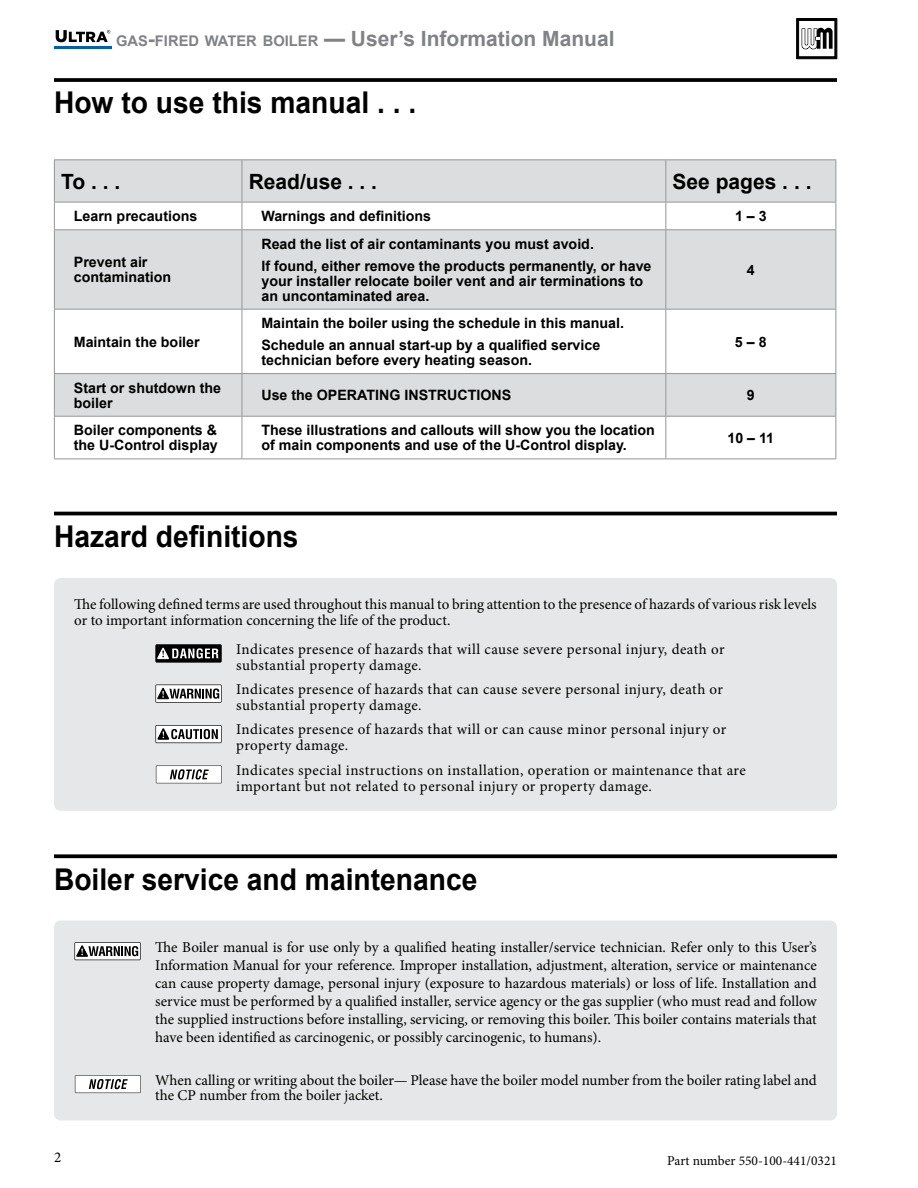
<style>
.page{position:relative;width:918px;height:1188px;background:#fff}
.page>*{position:absolute;margin:0;border:0;box-sizing:border-box;transform-origin:0 0}
.t1{font:700 30px "Arial";color:#000;scale:.94 1}
.t2{font:700 21px "Arial";color:#808285}
.t3{font:700 21px "Arial";color:#000}
.t4{font:15px/15.8px "Minion Pro";letter-spacing:.015em;color:#000}
.t5{font:15px/15.8px "Minion Pro";letter-spacing:-.005em;color:#000}
.t6{font:700 14.25px/15px "Arial";color:#000}
.t7{font:13.5px "Minion Pro";color:#000}
.s1{font-size:14.7px}
.s2{font-style:inherit}
</style>
<div class="page">
<hr style="left:54px;top:46px;width:57px;height:2px;background:#0060a9">
<svg style="left:56px;top:30px;width:54px;height:12px"></svg>
<svg style="left:797px;top:18px;width:40px;height:41px"></svg>
<div style="left:54px;top:578px;width:783px;height:233px;background:#e6e7e8;border-radius:7px"></div>
<svg style="left:155px;top:644px;width:67px;height:19px"></svg>
<svg style="left:155px;top:685px;width:67px;height:18px"></svg>
<svg style="left:155px;top:725px;width:67px;height:18px"></svg>
<svg style="left:156px;top:765px;width:66px;height:18px"></svg>
<div style="left:54px;top:921px;width:783px;height:199px;background:#e6e7e8;border-radius:7px"></div>
<svg style="left:74px;top:942px;width:67px;height:18px"></svg>
<svg style="left:75px;top:1075px;width:66px;height:18px"></svg>
<hr style="left:54px;top:512px;width:783px;height:3px;background:#000">
<svg style="left:54px;top:854px;width:783px;height:4px;background:#191919"></svg>
<svg style="left:54px;top:78px;width:783px;height:4px;background:#0f0f0f"></svg>
<div style="left:55px;top:160px;width:781px;height:42px;background:#dcddde"></div>
<svg style="left:55px;top:203px;width:781px;height:256px"></svg>
<hr style="left:54px;top:159px;width:188px;height:1px;background:#939598">
<hr style="left:54px;top:160px;width:1px;height:42px;background:#939598">
<hr style="left:242px;top:159px;width:424px;height:1px;background:#939598">
<hr style="left:242px;top:160px;width:1px;height:42px;background:#939598">
<hr style="left:666px;top:159px;width:170px;height:1px;background:#939598">
<hr style="left:665px;top:160px;width:1px;height:42px;background:#939598">
<hr style="left:836px;top:160px;width:1px;height:42px;background:#939598">
<hr style="left:54px;top:202px;width:188px;height:1px;background:#939598">
<svg style="left:54px;top:202px;width:1px;height:27px"></svg>
<hr style="left:242px;top:202px;width:424px;height:1px;background:#939598">
<svg style="left:242px;top:202px;width:1px;height:27px"></svg>
<hr style="left:666px;top:202px;width:170px;height:1px;background:#939598">
<svg style="left:665px;top:202px;width:1px;height:27px"></svg>
<svg style="left:836px;top:202px;width:1px;height:27px"></svg>
<hr style="left:54px;top:229px;width:188px;height:1px;background:#939598">
<hr style="left:54px;top:230px;width:1px;height:79px;background:#939598">
<hr style="left:242px;top:229px;width:424px;height:1px;background:#939598">
<hr style="left:242px;top:230px;width:1px;height:79px;background:#939598">
<hr style="left:666px;top:229px;width:170px;height:1px;background:#939598">
<hr style="left:665px;top:230px;width:1px;height:79px;background:#939598">
<hr style="left:836px;top:230px;width:1px;height:79px;background:#939598">
<hr style="left:54px;top:309px;width:188px;height:1px;background:#939598">
<hr style="left:54px;top:310px;width:1px;height:63px;background:#939598">
<hr style="left:242px;top:309px;width:424px;height:1px;background:#939598">
<hr style="left:242px;top:310px;width:1px;height:63px;background:#939598">
<hr style="left:666px;top:309px;width:170px;height:1px;background:#939598">
<hr style="left:665px;top:310px;width:1px;height:63px;background:#939598">
<hr style="left:836px;top:310px;width:1px;height:63px;background:#939598">
<hr style="left:54px;top:373px;width:188px;height:1px;background:#939598">
<hr style="left:54px;top:374px;width:1px;height:42px;background:#939598">
<hr style="left:242px;top:373px;width:424px;height:1px;background:#939598">
<hr style="left:242px;top:374px;width:1px;height:42px;background:#939598">
<hr style="left:666px;top:373px;width:170px;height:1px;background:#939598">
<hr style="left:665px;top:374px;width:1px;height:42px;background:#939598">
<hr style="left:836px;top:374px;width:1px;height:42px;background:#939598">
<hr style="left:54px;top:416px;width:188px;height:1px;background:#939598">
<hr style="left:54px;top:417px;width:1px;height:42px;background:#939598">
<hr style="left:242px;top:416px;width:424px;height:1px;background:#939598">
<hr style="left:242px;top:417px;width:1px;height:42px;background:#939598">
<hr style="left:666px;top:416px;width:170px;height:1px;background:#939598">
<hr style="left:665px;top:417px;width:1px;height:42px;background:#939598">
<hr style="left:836px;top:417px;width:1px;height:42px;background:#939598">
<hr style="left:54px;top:459px;width:188px;height:1px;background:#939598">
<hr style="left:242px;top:459px;width:424px;height:1px;background:#939598">
<hr style="left:666px;top:459px;width:170px;height:1px;background:#939598">
<h2 class="t2" style="left:116px;top:24px;width:500px"><span class="s1">GAS</span><span class="s2">-</span><span class="s1">FIRED WATER BOILER</span> <span class="s2">—</span> User’s Information Manual</h2>
<h1 class="t1" style="left:54px;top:82px;width:387px">How to use this manual . . .</h1>
<h2 class="t3" style="left:61px;top:167px;width:61px">To . . .</h2>
<h2 class="t3" style="left:249px;top:167px;width:130px">Read/use . . .</h2>
<h2 class="t3" style="left:673px;top:167px;width:140px">See pages . . .</h2>
<p class="t6" style="left:74px;top:209px;width:125px">Learn precautions</p>
<p class="t6" style="left:261px;top:209px;width:171px">Warnings and definitions</p>
<p class="t6" style="left:735px;top:209px;width:33px">1 – 3</p>
<p class="t6" style="left:74px;top:255px;width:99px">Prevent air contamination</p>
<p class="t6" style="left:261px;top:233px;width:392px;line-height:21.8px">Read the list of air contaminants you must avoid.<br>If found, either remove the products permanently, or have</p>
<p class="t6" style="left:261px;top:273px;width:383px">your installer relocate boiler vent and air terminations to an uncontaminated area.</p>
<p class="t6" style="left:747px;top:262px;width:9px">4</p>
<p class="t6" style="left:74px;top:334px;width:127px">Maintain the boiler</p>
<p class="t6" style="left:261px;top:313px;width:364px;line-height:21.8px">Maintain the boiler using the schedule in this manual.<br>Schedule an annual start-up by a qualified service</p>
<p class="t6" style="left:261px;top:353px;width:272px">technician before every heating season.</p>
<p class="t6" style="left:735px;top:334px;width:33px">5 – 8</p>
<p class="t6" style="left:74px;top:380px;width:149px">Start or shutdown the boiler</p>
<p class="t6" style="left:261px;top:388px;width:251px">Use the OPERATING INSTRUCTIONS</p>
<p class="t6" style="left:747px;top:388px;width:9px">9</p>
<p class="t6" style="left:74px;top:423px;width:146px">Boiler components &amp; the U-Control display</p>
<p class="t6" style="left:261px;top:423px;width:395px">These illustrations and callouts will show you the location of main components and use of the U-Control display.</p>
<p class="t6" style="left:727px;top:430px;width:48px">10 – 11</p>
<h1 class="t1" style="left:54px;top:515px;width:262px">Hazard definitions</h1>
<p class="t5" style="left:74px;top:597px;width:744px">The following defined terms are used throughout this manual to bring attention to the presence of hazards of various risk levels or to important information concerning the life of the product.</p>
<p class="t4" style="left:236px;top:641px;width:490px">Indicates presence of hazards that will cause severe personal injury, death or substantial property damage.</p>
<p class="t4" style="left:236px;top:682px;width:488px">Indicates presence of hazards that can cause severe personal injury, death or substantial property damage.</p>
<p class="t4" style="left:236px;top:722px;width:492px">Indicates presence of hazards that will or can cause minor personal injury or property damage.</p>
<p class="t4" style="left:236px;top:762px;width:511px">Indicates special instructions on installation, operation or maintenance that are important but not related to personal injury or property damage.</p>
<h1 class="t1" style="left:54px;top:858px;width:452px">Boiler service and maintenance</h1>
<p class="t4" style="left:54px;top:1149px;width:9px">2</p>
<p class="t4" style="left:155px;top:938px;width:663px;line-height:18px;text-align:justify">The Boiler manual is for use only by a qualified heating installer/service technician. Refer only to this User’s Information Manual for your reference. Improper installation, adjustment, alteration, service or maintenance can cause property damage, personal injury (exposure to hazardous materials) or loss of life. Installation and service must be performed by a qualified installer, service agency or the gas supplier (who must read and follow the supplied instructions before installing, servicing, or removing this boiler. This boiler contains materials that have been identified as carcinogenic, or possibly carcinogenic, to humans).</p>
<p class="t4" style="left:155px;top:1072px;width:663px">When calling or writing about the boiler— Please have the boiler model number from the boiler rating label and the CP number from the boiler jacket.</p>
<p class="t7" style="left:667px;top:1151px;width:171px">Part number 550-100-441/0321</p>
</div>
